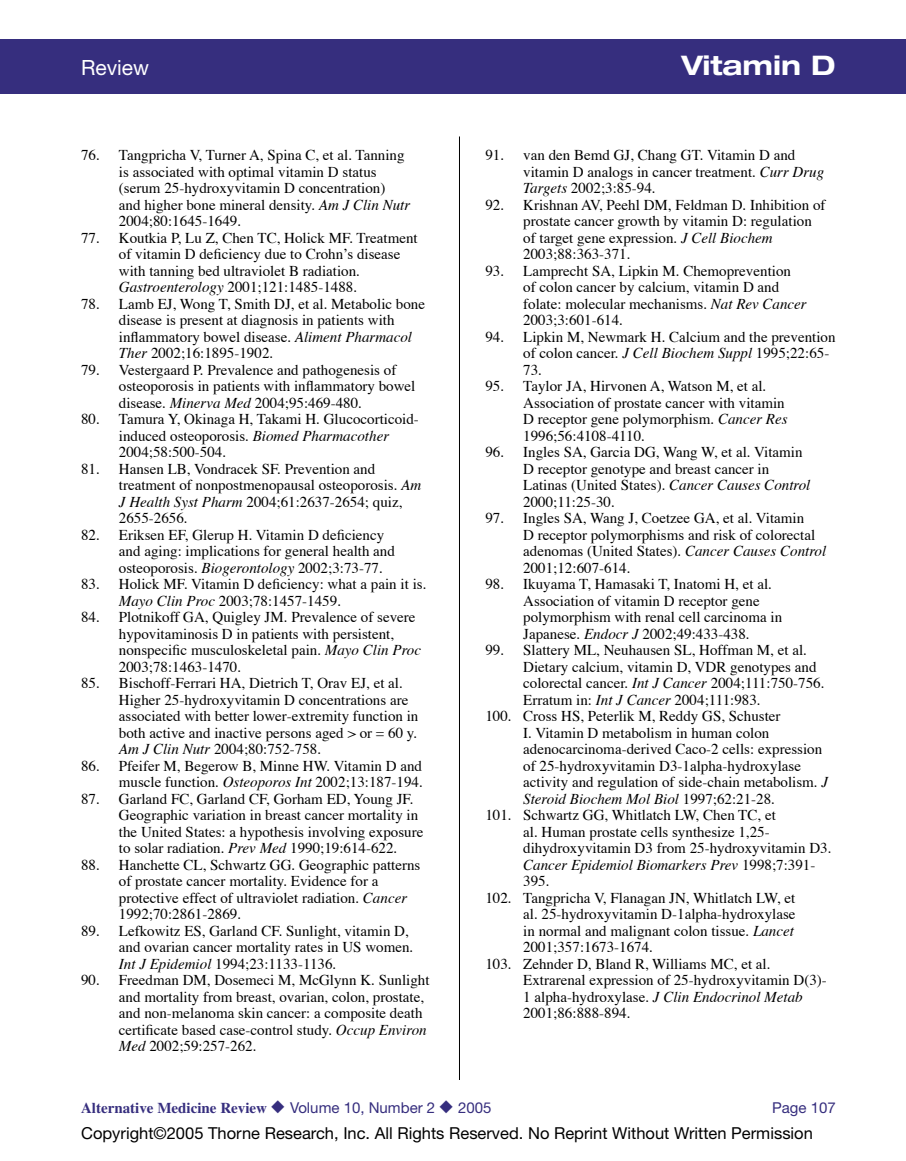
<style>
.page{position:relative;width:906px;height:1161px;background:#fff}
.page>*{position:absolute;margin:0;border:0;box-sizing:border-box;transform-origin:0 0}
.t1{font:700 expanded 27px "Helvetica Neue";color:#fff}
.t2{font:21px "Helvetica Neue";color:#fff}
.t3{font:16.5px "Helvetica Neue";color:#000}
.t4{font:15px/16.5px "Times";color:#000}
.t5{font:italic 15px "Times";color:#000}
.t6{font:700 15px "Times";color:#362e7e}
.t7{font:15px "Helvetica Neue";color:#362e7e}
.s1{font-style:italic}
.s2{font-style:normal}
.s3{font-family:"Helvetica Neue";font-weight:400}
</style>
<div class="page">
<div style="left:0;top:39px;width:905px;height:55px;background:#362e7e"></div>
<hr style="left:459px;top:136px;width:1px;height:944px;background:#000">
<h2 class="t2" style="left:81px;top:55px;width:70px">Review</h2>
<h1 class="t1" style="left:681px;top:49px;width:155px">Vitamin D</h1>
<p class="t4" style="left:119px;top:148px;width:293px;text-indent:-38px">76. Tangpricha V, Turner A, Spina C, et al. Tanning is associated with optimal vitamin D status (serum 25-hydroxyvitamin D concentration) and higher bone mineral density. <span class="s1">Am J Clin Nutr </span>2004;80:1645-1649.</p>
<p class="t4" style="left:119px;top:230px;width:300px;text-indent:-38px">77. Koutkia P, Lu Z, Chen TC, Holick MF. Treatment of vitamin D deficiency due to Crohnʼs disease with tanning bed ultraviolet B radiation.<br><span class="s1">Gastroenterology</span> 2001;121:1485-1488.</p>
<p class="t4" style="left:119px;top:296px;width:307px;text-indent:-38px">78. Lamb EJ, Wong T, Smith DJ, et al. Metabolic bone disease is present at diagnosis in patients with inflammatory bowel disease. <span class="s1">Aliment Pharmacol Ther</span> 2002;16:1895-1902.</p>
<p class="t4" style="left:119px;top:362px;width:298px;text-indent:-38px">79. Vestergaard P. Prevalence and pathogenesis of osteoporosis in patients with inflammatory bowel disease. <span class="s1">Minerva Med</span> 2004;95:469-480.</p>
<p class="t4" style="left:119px;top:412px;width:301px;text-indent:-38px">80. Tamura Y, Okinaga H, Takami H. Glucocorticoid&shy;induced osteoporosis. <span class="s1">Biomed Pharmacother<br></span>2004;58:500-504.</p>
<p class="t4" style="left:119px;top:461px;width:304px;text-indent:-38px">81. Hansen LB, Vondracek SF. Prevention and treatment of nonpostmenopausal osteoporosis. <span class="s1">Am J Health Syst Pharm</span> 2004;61:2637-2654; quiz, 2655-2656.</p>
<p class="t4" style="left:119px;top:527px;width:277px;text-indent:-38px">82. Eriksen EF, Glerup H. Vitamin D deficiency and aging: implications for general health and osteoporosis. <span class="s1">Biogerontology</span> 2002;3:73-77.</p>
<p class="t4" style="left:119px;top:577px;width:309px;text-indent:-38px">83. Holick MF. Vitamin D deficiency: what a pain it is.<br><span class="s1">Mayo Clin Proc</span> 2003;78:1457-1459.</p>
<p class="t4" style="left:119px;top:610px;width:303px;text-indent:-38px">84. Plotnikoff GA, Quigley JM. Prevalence of severe hypovitaminosis D in patients with persistent, nonspecific musculoskeletal pain. <span class="s1">Mayo Clin Proc </span>2003;78:1463-1470.</p>
<p class="t4" style="left:119px;top:676px;width:301px;text-indent:-38px">85. Bischoff-Ferrari HA, Dietrich T, Orav EJ, et al.<br>Higher 25-hydroxyvitamin D concentrations are associated with better lower-extremity function in both active and inactive persons aged &gt; or = 60 y.<br><span class="s1">Am J Clin Nutr</span> 2004;80:752-758.</p>
<p class="t4" style="left:81px;top:758px;width:343px;text-align:right">86. Pfeifer M, Begerow B, Minne HW. Vitamin D and muscle function. <span class="s1">Osteoporos Int</span> 2002;13:187-194.</p>
<p class="t4" style="left:119px;top:791px;width:306px;text-indent:-38px">87. Garland FC, Garland CF, Gorham ED, Young JF.<br>Geographic variation in breast cancer mortality in the United States: a hypothesis involving exposure to solar radiation. <span class="s1">Prev Med</span> 1990;19:614-622.</p>
<p class="t4" style="left:119px;top:857px;width:303px;text-indent:-38px">88. Hanchette CL, Schwartz GG. Geographic patterns of prostate cancer mortality. Evidence for a protective effect of ultraviolet radiation. <span class="s1">Cancer </span>1992;70:2861-2869.</p>
<p class="t4" style="left:119px;top:923px;width:296px;text-indent:-38px">89. Lefkowitz ES, Garland CF. Sunlight, vitamin D, and ovarian cancer mortality rates in US women.<br><span class="s1">Int J Epidemiol</span> 1994;23:1133-1136.</p>
<p class="t4" style="left:119px;top:973px;width:312px;text-indent:-38px">90. Freedman DM, Dosemeci M, McGlynn K. Sunlight and mortality from breast, ovarian, colon, prostate, and non-melanoma skin cancer: a composite death certificate based case-control study. <span class="s1">Occup Environ Med</span> 2002;59:257-262.</p>
<p class="t4" style="left:523px;top:148px;width:302px;text-indent:-38px">91. van den Bemd GJ, Chang GT. Vitamin D and vitamin D analogs in cancer treatment. <span class="s1">Curr Drug<br>Targets</span> 2002;3:85-94.</p>
<p class="t4" style="left:523px;top:197px;width:303px;text-indent:-38px">92. Krishnan AV, Peehl DM, Feldman D. Inhibition of prostate cancer growth by vitamin D: regulation of target gene expression. <span class="s1">J Cell Biochem </span>2003;88:363-371.</p>
<p class="t4" style="left:523px;top:263px;width:285px;text-indent:-38px">93. Lamprecht SA, Lipkin M. Chemoprevention of colon cancer by calcium, vitamin D and folate: molecular mechanisms. <span class="s1">Nat Rev Cancer </span>2003;3:601-614.</p>
<p class="t4" style="left:523px;top:329px;width:314px;text-indent:-38px">94. Lipkin M, Newmark H. Calcium and the prevention of colon cancer. <span class="s1">J Cell Biochem Suppl</span> 1995;22:65-<br>73.</p>
<p class="t4" style="left:523px;top:379px;width:266px;text-indent:-38px">95. Taylor JA, Hirvonen A, Watson M, et al.<br>Association of prostate cancer with vitamin D receptor gene polymorphism. <span class="s1">Cancer Res </span>1996;56:4108-4110.</p>
<p class="t4" style="left:523px;top:445px;width:288px;text-indent:-38px">96. Ingles SA, Garcia DG, Wang W, et al. Vitamin D receptor genotype and breast cancer in Latinas (United States). <span class="s1">Cancer Causes Control </span>2000;11:25-30.</p>
<p class="t4" style="left:523px;top:511px;width:304px;text-indent:-38px">97. Ingles SA, Wang J, Coetzee GA, et al. Vitamin<br>D receptor polymorphisms and risk of colorectal adenomas (United States). <span class="s1">Cancer Causes Control </span>2001;12:607-614.</p>
<p class="t4" style="left:523px;top:577px;width:260px;text-indent:-38px">98. Ikuyama T, Hamasaki T, Inatomi H, et al.<br>Association of vitamin D receptor gene polymorphism with renal cell carcinoma in Japanese. <span class="s1">Endocr J</span> 2002;49:433-438.</p>
<p class="t4" style="left:485px;top:643px;width:323px">99. Slattery ML, Neuhausen SL, Hoffman M, et al.</p>
<p class="t4" style="left:523px;top:659px;width:294px">Dietary calcium, vitamin D, VDR genotypes and</p>
<p class="t4" style="left:523px;top:676px;width:302px">colorectal cancer. <span class="s1">Int J Cancer</span> 2004;111:750-756.</p>
<p class="t4" style="left:523px;top:692px;width:239px">Erratum in: <span class="s1">Int J Cancer</span> 2004;111:983.</p>
<p class="t4" style="left:485px;top:709px;width:296px">100. Cross HS, Peterlik M, Reddy GS, Schuster</p>
<p class="t4" style="left:523px;top:725px;width:247px">I. Vitamin D metabolism in human colon</p>
<p class="t4" style="left:523px;top:742px;width:300px">adenocarcinoma-derived Caco-2 cells: expression</p>
<p class="t4" style="left:523px;top:758px;width:279px">of 25-hydroxyvitamin D3-1alpha-hydroxylase</p>
<p class="t4" style="left:523px;top:775px;width:306px">activity and regulation of side-chain metabolism. <span class="s1">J</span></p>
<p class="t5" style="left:523px;top:789px;width:253px">Steroid Biochem Mol Biol <span class="s2">1997;62:21-28.</span></p>
<p class="t4" style="left:485px;top:808px;width:292px">101. Schwartz GG, Whitlatch LW, Chen TC, et</p>
<p class="t4" style="left:523px;top:824px;width:248px">al. Human prostate cells synthesize 1,25-</p>
<p class="t4" style="left:523px;top:841px;width:309px">dihydroxyvitamin D3 from 25-hydroxyvitamin D3.</p>
<p class="t5" style="left:523px;top:855px;width:293px">Cancer Epidemiol Biomarkers Prev <span class="s2">1998;7:391-</span></p>
<p class="t4" style="left:523px;top:874px;width:28px">395.</p>
<p class="t4" style="left:485px;top:890px;width:311px">102. Tangpricha V, Flanagan JN, Whitlatch LW, et</p>
<p class="t4" style="left:523px;top:907px;width:274px">al. 25-hydroxyvitamin D-1alpha-hydroxylase</p>
<p class="t4" style="left:523px;top:923px;width:272px">in normal and malignant colon tissue. <span class="s1">Lancet</span></p>
<p class="t4" style="left:523px;top:940px;width:131px">2001;357:1673-1674.</p>
<p class="t4" style="left:485px;top:956px;width:286px">103. Zehnder D, Bland R, Williams MC, et al.</p>
<p class="t4" style="left:523px;top:973px;width:305px">Extrarenal expression of 25-hydroxyvitamin D(3)-</p>
<p class="t5" style="left:523px;top:987px;width:281px"><span class="s2">1 alpha-hydroxylase.</span> J Clin Endocrinol Metab</p>
<p class="t4" style="left:523px;top:1006px;width:109px">2001;86:888-894.</p>
<p class="t6" style="left:81px;top:1099px;width:412px">Alternative Medicine Review ◆ <span class="s3">Volume 10, Number 2</span> ◆ <span class="s3">2005</span></p>
<p class="t7" style="left:771px;top:1099px;width:65px">Page 107</p>
<p class="t3" style="left:81px;top:1124px;width:733px">Copyright©2005 Thorne Research, Inc. All Rights Reserved. No Reprint Without Written Permission</p>
</div>
